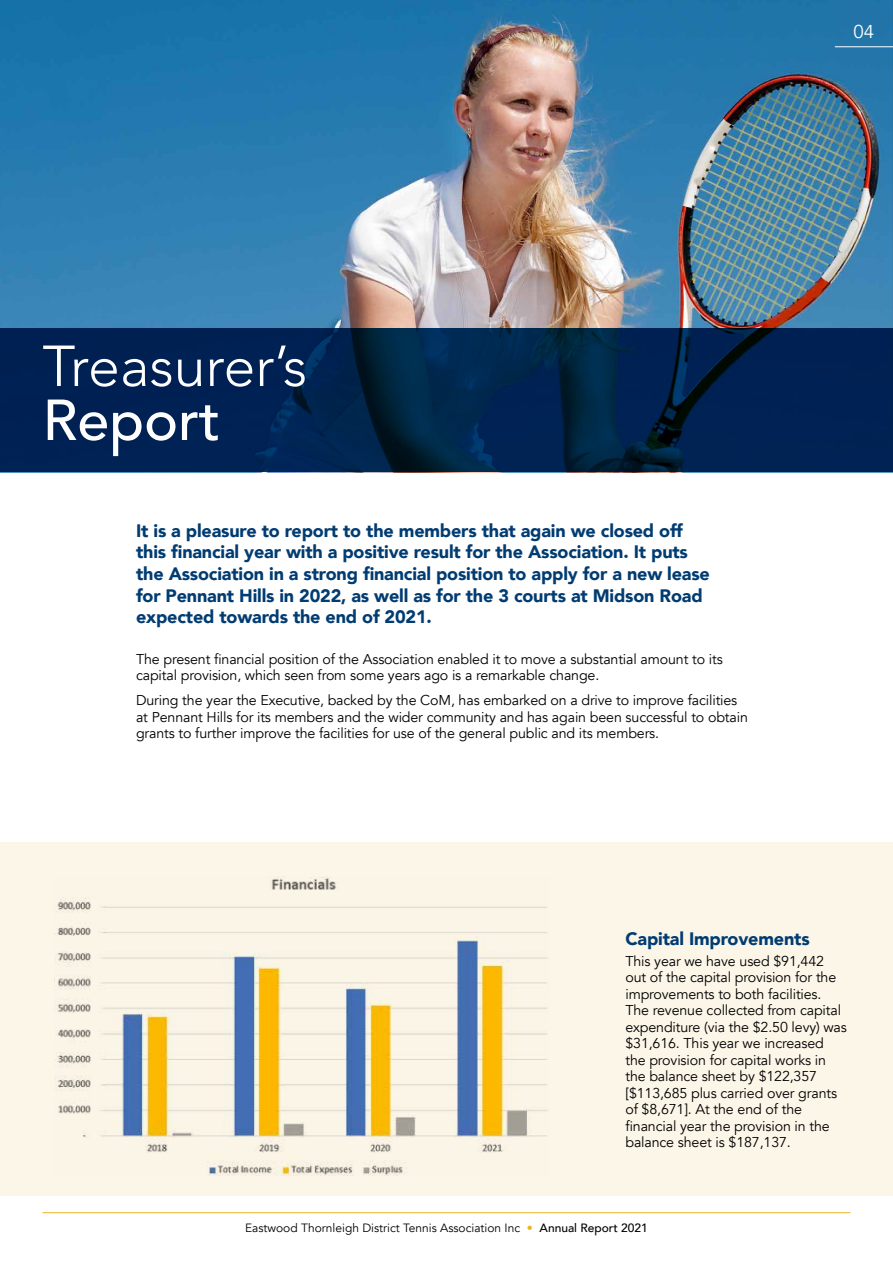
<style>
.page{position:relative;width:893px;height:1263px;background:#fff}
.page>*{position:absolute;margin:0;border:0;box-sizing:border-box;transform-origin:0 0}
.t1{font:300 57.15px "Avenir";color:#fff}
.t2{font:500 57.15px "Avenir";color:#fff}
.t3{font:18.6px "Avenir";color:#fff}
.t4{font:900 18px/21.6px "Avenir";letter-spacing:-.01em;color:#003c72}
.t5{font:14.25px/16.5px "Avenir";letter-spacing:-.01em;color:#000}
.t6{font:12px "Avenir";color:#000}
.s1{color:#e9b620}
.s2{font-weight:500}
</style>
<div class="page">
<hr style="left:43px;top:1212px;width:807px;height:1px;background:#e9b620">
<img style="left:0;top:0;width:893px;height:329px">
<div style="left:0;top:842px;width:893px;height:354px;background:#fcf6e9"></div>
<img style="left:54px;top:877px;width:493px;height:299px">
<hr style="left:835px;top:46px;width:58px;height:1px;background:#fff">
<svg style="left:0;top:329px;width:893px;height:143px;background:#00224d"></svg>
<h2 class="t3" style="left:854px;top:21px;width:22px">04</h2>
<h1 class="t1" style="left:43px;top:332px;width:266px">Treasurer’s</h1>
<h1 class="t2" style="left:43px;top:371px;width:179px">Report</h1>
<p class="t4" style="left:136px;top:519px;width:575px">It is a pleasure to report to the members that again we closed off this financial year with a positive result for the Association. It puts the Association in a strong financial position to apply for a new lease for Pennant Hills in 2022, as well as for the 3 courts at Midson Road expected towards the end of 2021.</p>
<p class="t5" style="left:136px;top:651px;width:588px">The present financial position of the Association enabled it to move a substantial amount to its capital provision, which seen from some years ago is a remarkable change.</p>
<p class="t5" style="left:136px;top:692px;width:613px">During the year the Executive, backed by the CoM, has embarked on a drive to improve facilities at Pennant Hills for its members and the wider community and has again been successful to obtain grants to further improve the facilities for use of the general public and its members.</p>
<p class="t4" style="left:625px;top:927px;width:186px">Capital Improvements</p>
<p class="t5" style="left:625px;top:953px;width:223px">This year we have used $91,442 out of the capital provision for the improvements to both facilities.<br>The revenue collected from capital expenditure (via the $2.50 levy) was $31,616. This year we increased the provision for capital works in the balance sheet by $122,357 [$113,685 plus carried over grants of $8,671]. At the end of the financial year the provision in the balance sheet is $187,137.</p>
<p class="t6" style="left:245px;top:1221px;width:404px">Eastwood Thornleigh District Tennis Association Inc <span class="s1">•</span> <span class="s2">Annual Report 2021</span></p>
</div>
